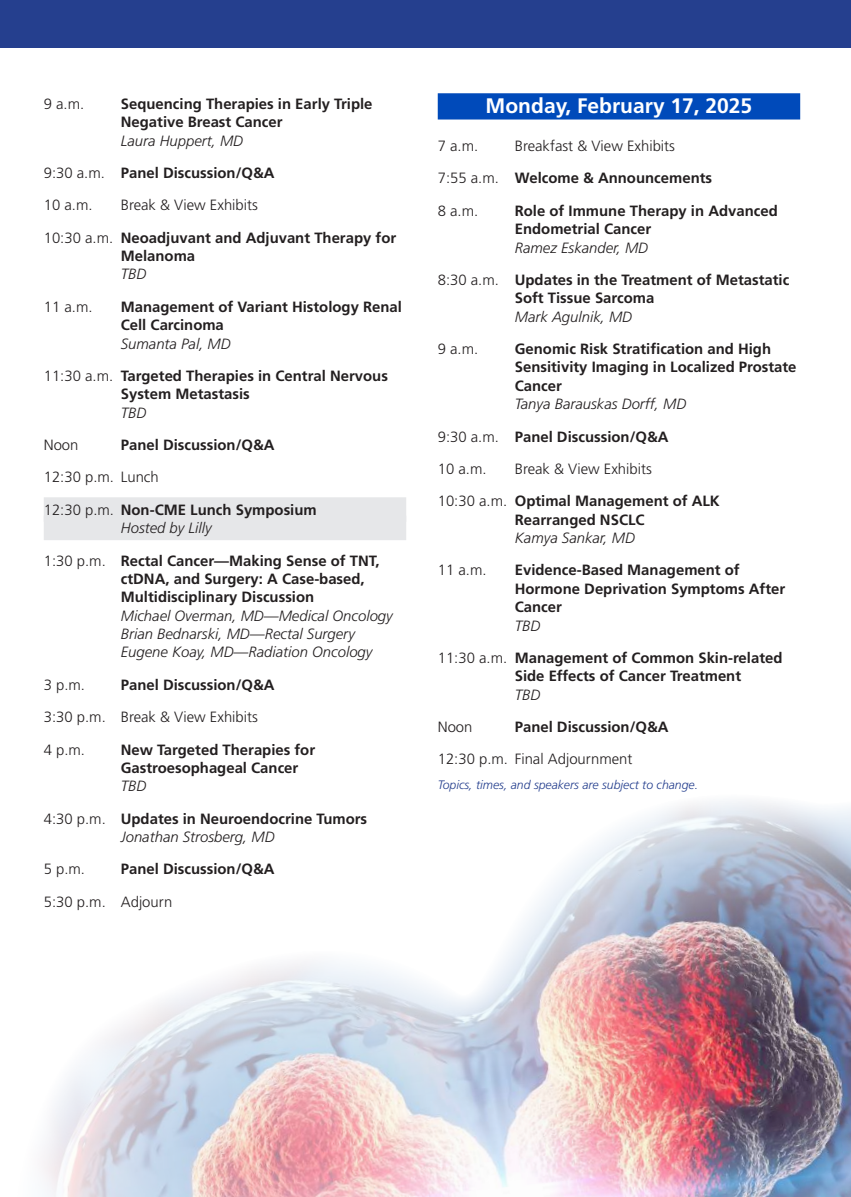
<style>
.page{position:relative;width:851px;height:1197px;background:#fff}
.page>*{position:absolute;margin:0;border:0;box-sizing:border-box;transform-origin:0 0}
.t1{font:700 21px "Frutiger LT Std";color:#fff}
.t2{font:700 14.88px/18.4px "Frutiger LT Std";color:#231f20}
.t3{font:300 14.88px/32.4px "Frutiger LT Std";color:#231f20}
.t4{font:italic 300 14.88px/18.4px "Frutiger LT Std";color:#231f20}
.t5{font:italic 300 12.25px "Frutiger LT Std";color:#253f8e}
.s1{font-weight:300;font-style:italic}
.s2{font-weight:300}
.s3{font-weight:700}
.s4{font-style:normal}
.s5{font-weight:700;font-style:normal}
</style>
<div class="page">
<div style="left:44px;top:497px;width:362px;height:25px;background:#e6e7e9"></div>
<div style="left:44px;top:516px;width:362px;height:24px;background:#e6e7e9"></div>
<div style="left:438px;top:93px;width:362px;height:27px;background:#004aba"></div>
<img style="left:42px;top:801px;width:808px;height:396px">
<div style="left:0;top:0;width:850px;height:47px;background:#253f8e"></div>
<p class="t3" style="left:44px;top:88px;width:42px">9 a.m.</p>
<p class="t2" style="left:121px;top:95px;width:253px">Sequencing Therapies in Early Triple<br>Negative Breast Cancer</p>
<p class="t2" style="left:44px;top:124px;width:232px;line-height:32.4px;text-indent:77px"><span class="s1">Laura Huppert, MD<br></span><span class="s2">9:30 a.m.</span> Panel Discussion/Q&amp;A<br><span class="s2">10 a.m.</span></p>
<p class="t2" style="left:44px;top:189px;width:354px;line-height:32.4px;text-indent:77px"><span class="s2">Break &amp; View Exhibits<br>10:30 a.m.</span> Neoadjuvant and Adjuvant Therapy for</p>
<p class="t2" style="left:121px;top:247px;width:76px">Melanoma</p>
<p class="t4" style="left:121px;top:265px;width:27px">TBD</p>
<p class="t3" style="left:44px;top:291px;width:50px">11 a.m.</p>
<p class="t2" style="left:121px;top:298px;width:283px">Management of Variant Histology Renal<br>Cell Carcinoma</p>
<p class="t2" style="left:44px;top:327px;width:346px;line-height:32.4px;text-indent:77px"><span class="s1">Sumanta Pal, MD<br></span><span class="s2">11:30 a.m.</span> Targeted Therapies in Central Nervous</p>
<p class="t2" style="left:121px;top:385px;width:130px">System Metastasis</p>
<p class="t4" style="left:121px;top:404px;width:27px">TBD</p>
<p class="t3" style="left:44px;top:429px;width:36px">Noon</p>
<p class="t2" style="left:121px;top:436px;width:155px">Panel Discussion/Q&amp;A</p>
<p class="t3" style="left:44px;top:461px;width:274px">12:30 p.m. Lunch<br>12:30 p.m. <span class="s3">Non-CME Lunch Symposium</span></p>
<p class="t2" style="left:44px;top:512px;width:337px;line-height:32.4px;text-indent:77px"><span class="s1">Hosted by Lilly<br></span><span class="s2">1:30 p.m.</span> Rectal Cancer—Making Sense of TNT,</p>
<p class="t2" style="left:121px;top:570px;width:245px">ctDNA, and Surgery: A Case-based,<br>Multidisciplinary Discussion</p>
<p class="t4" style="left:121px;top:607px;width:273px">Michael Overman, MD—Medical Oncology<br>Brian Bednarski, MD—Rectal Surgery<br>Eugene Koay, MD—Radiation Oncology</p>
<p class="t3" style="left:44px;top:669px;width:43px">3 p.m.</p>
<p class="t2" style="left:121px;top:676px;width:155px">Panel Discussion/Q&amp;A</p>
<p class="t3" style="left:44px;top:701px;width:216px">3:30 p.m. Break &amp; View Exhibits<br>4 p.m.</p>
<p class="t2" style="left:121px;top:740px;width:196px">New Targeted Therapies for<br>Gastroesophageal Cancer</p>
<p class="t2" style="left:44px;top:770px;width:325px;line-height:32.4px;text-indent:77px"><span class="s1">TBD<br></span><span class="s2">4:30 p.m.</span> Updates in Neuroendocrine Tumors</p>
<p class="t4" style="left:121px;top:828px;width:155px">Jonathan Strosberg, MD</p>
<p class="t3" style="left:44px;top:853px;width:43px">5 p.m.</p>
<p class="t2" style="left:121px;top:860px;width:155px">Panel Discussion/Q&amp;A</p>
<p class="t3" style="left:44px;top:886px;width:130px">5:30 p.m. Adjourn</p>
<h1 class="t1" style="left:485px;top:94px;width:268px">Monday, February 17, 2025</h1>
<p class="t3" style="left:438px;top:130px;width:276px;text-indent:77px">Breakfast &amp; View Exhibits<br>7:55 a.m. <span class="s3">Welcome &amp; Announcements<br></span>8 a.m.</p>
<p class="t3" style="left:438px;top:130px;width:42px">7 a.m.</p>
<p class="t2" style="left:514px;top:201px;width:264px">Role of Immune Therapy in Advanced<br>Endometrial Cancer</p>
<p class="t2" style="left:438px;top:231px;width:353px;line-height:32.4px;text-indent:77px"><span class="s1">Ramez Eskander, MD<br></span><span class="s2">8:30 a.m.</span> Updates in the Treatment of Metastatic</p>
<p class="t2" style="left:514px;top:289px;width:141px">Soft Tissue Sarcoma</p>
<p class="t4" style="left:514px;top:308px;width:119px">Mark Agulnik, MD</p>
<p class="t3" style="left:438px;top:333px;width:42px">9 a.m.</p>
<p class="t2" style="left:514px;top:340px;width:283px">Genomic Risk Stratification and High<br>Sensitivity Imaging in Localized Prostate<br>Cancer</p>
<p class="t4" style="left:438px;top:388px;width:250px;line-height:32.4px;text-indent:77px">Tanya Barauskas Dorff, MD<br><span class="s4">9:30 a.m.</span> <span class="s5">Panel Discussion/Q&amp;A<br></span><span class="s4">10 a.m.</span></p>
<p class="t3" style="left:438px;top:453px;width:283px;text-indent:77px">Break &amp; View Exhibits<br>10:30 a.m. <span class="s3">Optimal Management of ALK</span></p>
<p class="t2" style="left:514px;top:510px;width:131px">Rearranged NSCLC</p>
<p class="t4" style="left:514px;top:529px;width:122px">Kamya Sankar, MD</p>
<p class="t3" style="left:438px;top:554px;width:50px">11 a.m.</p>
<p class="t2" style="left:514px;top:561px;width:272px">Evidence-Based Management of<br>Hormone Deprivation Symptoms After<br>Cancer</p>
<p class="t2" style="left:438px;top:609px;width:346px;line-height:32.4px;text-indent:77px"><span class="s1">TBD<br></span><span class="s2">11:30 a.m.</span> Management of Common Skin-related</p>
<p class="t2" style="left:514px;top:667px;width:228px">Side Effects of Cancer Treatment</p>
<p class="t4" style="left:514px;top:686px;width:27px">TBD</p>
<p class="t3" style="left:438px;top:711px;width:36px">Noon</p>
<p class="t2" style="left:514px;top:718px;width:155px">Panel Discussion/Q&amp;A</p>
<p class="t3" style="left:438px;top:743px;width:196px">12:30 p.m. Final Adjournment</p>
<p class="t5" style="left:438px;top:778px;width:262px">Topics, times, and speakers are subject to change.</p>
</div>
